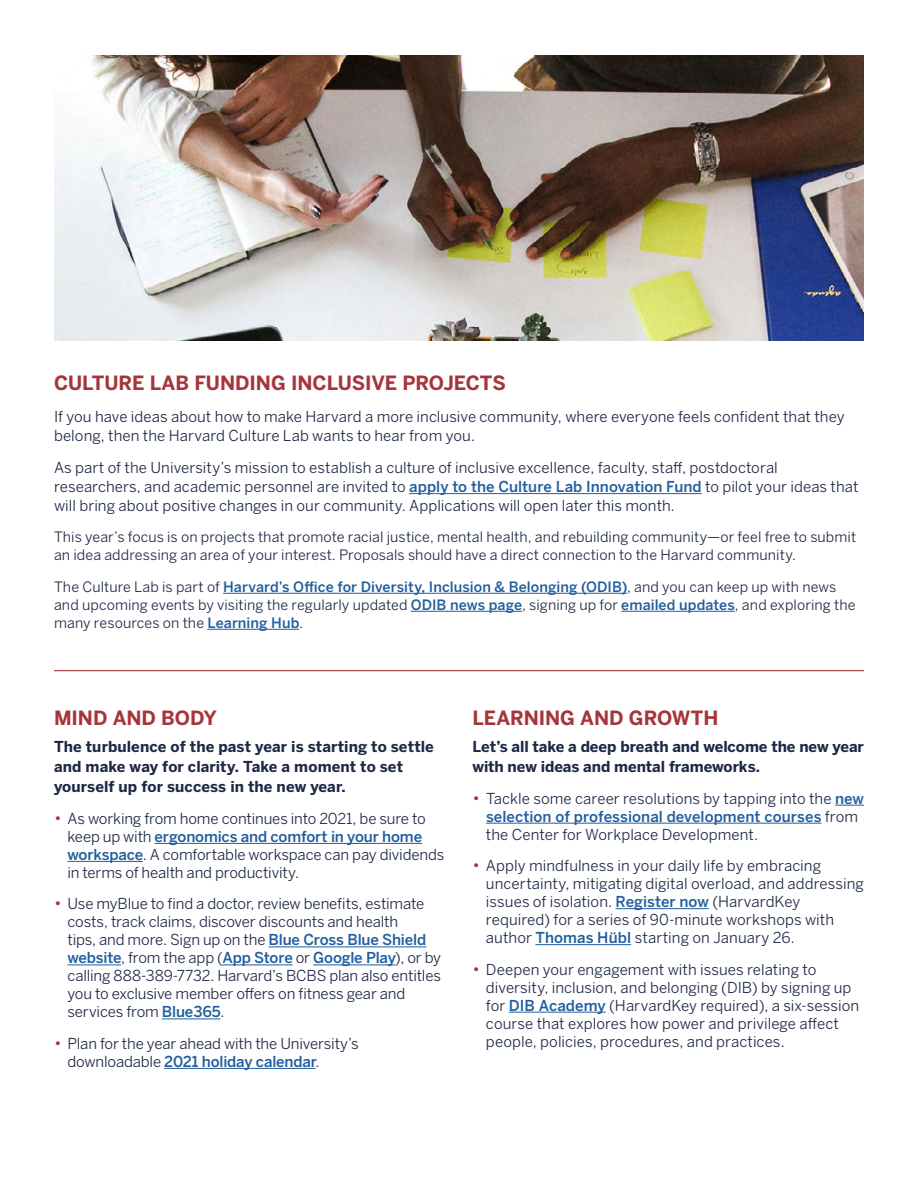
<style>
.page{position:relative;width:918px;height:1188px;background:#fff}
.page>*{position:absolute;margin:0;border:0;box-sizing:border-box;transform-origin:0 0}
.bullets{font:700 19.5px "Benton Sans";letter-spacing:-.005em;color:#a6353a}
.head{font:700 19.5px "Benton Sans";letter-spacing:-.005em;color:#a6353a}
.bullets-2{font:15px/18px "Benton Sans";color:#1e2945}
.Intro_Sentence{font:700 15px/20.2px "Benton Sans";color:#1e2945}
.bullets-3{font:14.25px/18px "Benton Sans";letter-spacing:.005em;color:#1e2945}
.s1{font-weight:500;color:#215e9e}
.s2{font-size:16.5px;color:#a6353a}
</style>
<div class="page">
<hr style="left:409px;top:493px;width:293px;height:1px;background:#215e9e">
<hr style="left:223px;top:593px;width:404px;height:1px;background:#215e9e">
<hr style="left:411px;top:611px;width:111px;height:1px;background:#215e9e">
<hr style="left:621px;top:611px;width:114px;height:1px;background:#215e9e">
<hr style="left:207px;top:629px;width:92px;height:1px;background:#215e9e">
<img style="left:54px;top:55px;width:810px;height:285px">
<hr style="left:155px;top:843px;width:267px;height:1px;background:#215e9e">
<hr style="left:68px;top:861px;width:75px;height:1px;background:#215e9e">
<hr style="left:269px;top:947px;width:157px;height:1px;background:#215e9e">
<hr style="left:68px;top:965px;width:53px;height:1px;background:#215e9e">
<hr style="left:222px;top:965px;width:71px;height:1px;background:#215e9e">
<hr style="left:313px;top:965px;width:82px;height:1px;background:#215e9e">
<hr style="left:162px;top:1019px;width:58px;height:1px;background:#215e9e">
<hr style="left:164px;top:1068px;width:151px;height:1px;background:#215e9e">
<svg style="left:835px;top:805px;width:29px;height:1px"></svg>
<hr style="left:486px;top:823px;width:336px;height:1px;background:#215e9e">
<hr style="left:616px;top:908px;width:93px;height:1px;background:#215e9e">
<hr style="left:535px;top:944px;width:96px;height:1px;background:#215e9e">
<hr style="left:509px;top:1012px;width:97px;height:1px;background:#215e9e">
<hr style="left:54px;top:670px;width:810px;height:1px;background:#a73439">
<p class="bullets" style="left:54px;top:371px;width:453px">CULTURE LAB FUNDING INCLUSIVE PROJECTS</p>
<p class="bullets-2" style="left:54px;top:407px;width:792px;line-height:18.8px">If you have ideas about how to make Harvard a more inclusive community, where everyone feels confident that they belong, then the Harvard Culture Lab wants to hear from you.</p>
<p class="bullets-2" style="left:54px;top:458px;width:806px;line-height:18.8px">As part of the University’s mission to establish a culture of inclusive excellence, faculty, staff, postdoctoral researchers, and academic personnel are invited to <span class="s1">apply to the Culture Lab Innovation Fund</span> to pilot your ideas that will bring about positive changes in our community. Applications will open later this month.</p>
<p class="bullets-3" style="left:54px;top:528px;width:804px">This year’s focus is on projects that promote racial justice, mental health, and rebuilding community—or feel free to submit an idea addressing an area of your interest. Proposals should have a direct connection to the Harvard community.</p>
<p class="bullets-3" style="left:54px;top:578px;width:803px">The Culture Lab is part of <span class="s1">Harvard’s Office for Diversity, Inclusion &amp; Belonging (ODIB)</span>, and you can keep up with news and upcoming events by visiting the regularly updated <span class="s1">ODIB news page</span>, signing up for <span class="s1">emailed updates</span>, and exploring the many resources on the <span class="s1">Learning Hub</span>.</p>
<p class="head" style="left:54px;top:706px;width:165px">MIND AND BODY</p>
<p class="Intro_Sentence" style="left:54px;top:736px;width:381px">The turbulence of the past year is starting to settle and make way for clarity. Take a moment to set yourself up for success in the new year.</p>
<p class="bullets-2" style="left:68px;top:809px;width:378px;text-indent:-14px"><span class="s2">•</span> As working from home continues into 2021, be sure to keep up with <span class="s1">ergonomics and comfort in your home workspace</span>. A comfortable workspace can pay dividends in terms of health and productivity.</p>
<p class="bullets-2" style="left:68px;top:895px;width:375px;text-indent:-14px"><span class="s2">•</span> Use myBlue to find a doctor, review benefits, estimate costs, track claims, discover discounts and health<br>tips, and more. Sign up on the <span class="s1">Blue Cross Blue Shield website</span>, from the app (<span class="s1">App Store</span> or <span class="s1">Google Play</span>), or by calling 888-389-7732. Harvard’s BCBS plan also entitles you to exclusive member offers on fitness gear and services from <span class="s1">Blue365</span>.</p>
<p class="bullets-2" style="left:68px;top:1034px;width:293px;text-indent:-14px"><span class="s2">•</span> Plan for the year ahead with the University’s downloadable <span class="s1">2021 holiday calendar</span>.</p>
<p class="head" style="left:472px;top:706px;width:247px">LEARNING AND GROWTH</p>
<p class="Intro_Sentence" style="left:472px;top:736px;width:393px">Let’s all take a deep breath and welcome the new year with new ideas and mental frameworks.</p>
<p class="bullets-2" style="left:486px;top:789px;width:379px;text-indent:-13px"><span class="s2">•</span> Tackle some career resolutions by tapping into the <span class="s1">new selection of professional development courses</span> from the Center for Workplace Development.</p>
<p class="bullets-2" style="left:486px;top:857px;width:380px;text-indent:-14px"><span class="s2">•</span> Apply mindfulness in your daily life by embracing uncertainty, mitigating digital overload, and addressing issues of isolation. <span class="s1">Register now</span> (HarvardKey required) for a series of 90-minute workshops with author <span class="s1">Thomas Hübl</span> starting on January 26.</p>
<p class="bullets-2" style="left:486px;top:960px;width:375px;text-indent:-14px"><span class="s2">•</span> Deepen your engagement with issues relating to diversity, inclusion, and belonging (DIB) by signing up for <span class="s1">DIB Academy</span> (HarvardKey required), a six-session course that explores how power and privilege affect people, policies, procedures, and practices.</p>
</div>
